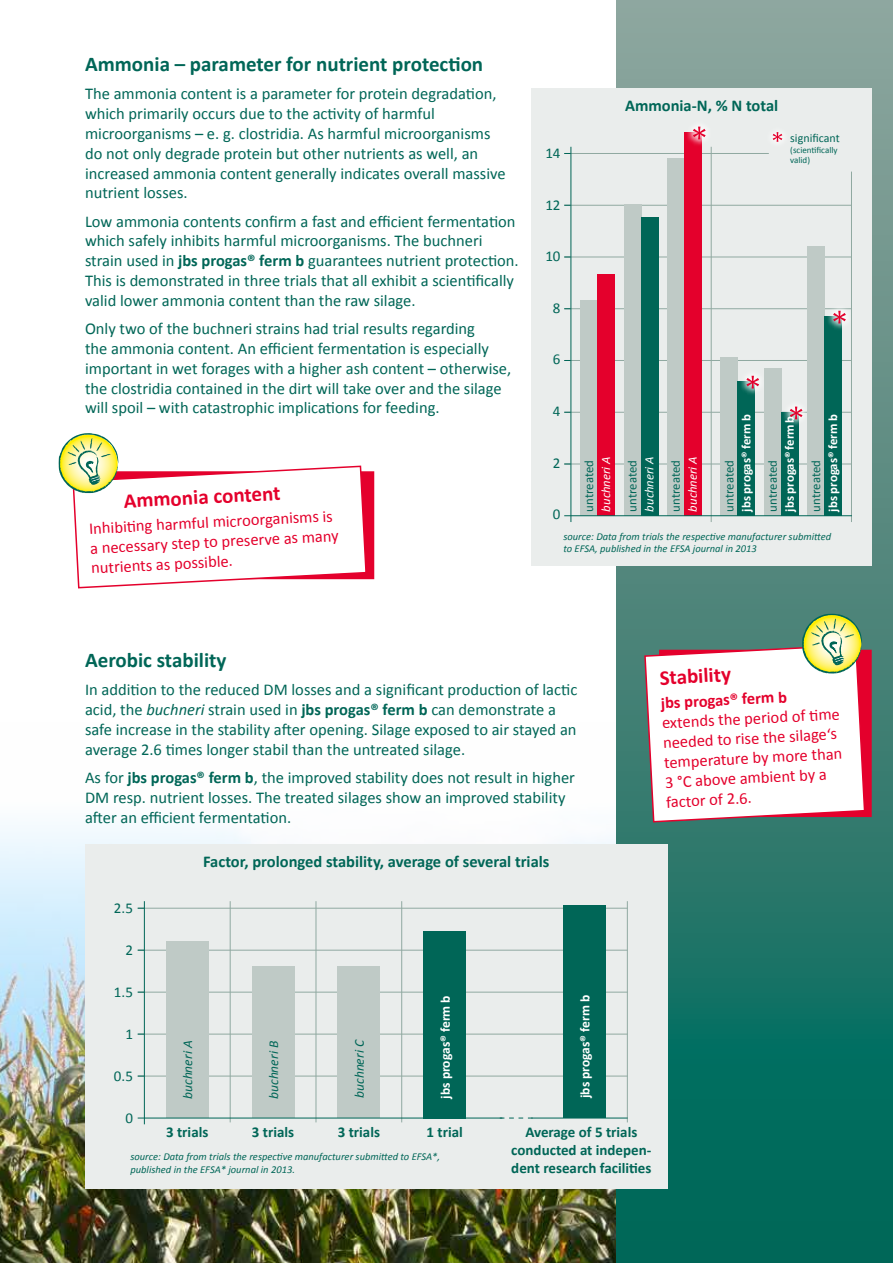
<style>
.page{position:relative;width:893px;height:1263px;background:#fff}
.page>*{position:absolute;margin:0;border:0;box-sizing:border-box;transform-origin:0 0}
.t1{font:700 21px "Calibri";color:#006657}
.t2{font:700 21px "Calibri";color:#e4002c}
.t3{font:16.5px/19.8px "Calibri";color:#006657}
.t4{font:16.5px/19.8px "Calibri";color:#e4002c}
.t5{font:700 16.5px "Calibri";color:#006657}
.t6{font:700 16.5px "Calibri";color:#e4002c}
.t7{font:700 15px/18px "Calibri";color:#006657;text-align:center}
.t8{font:15px "Calibri";color:#006657}
.t9{font:700 13.5px "Calibri";color:#fff}
.t10{font:italic 13.5px "Calibri";color:#006657}
.t11{font:12.75px "Calibri";letter-spacing:-.005em;color:#006657}
.t12{font:700 12.75px "Calibri";color:#fff}
.t13{font:italic 12.75px "Calibri";color:#fff}
.t14{font:12px "Calibri";color:#006657}
.t15{font:italic 10.5px/12.6px "Calibri";color:#006657}
.t16{font:9px/10.8px "Calibri";color:#006657}
.s1{font-weight:700}
.s2{font-style:italic}
</style>
<div class="page">
<img style="left:0;top:723px;width:617px;height:540px">
<svg style="left:617px;top:0;width:276px;height:1263px;background:#2f7c70"></svg>
<div style="left:659px;top:650px;width:213px;height:167px;background:#e4002c;border:2px solid #e4002c"></div>
<svg style="left:643px;top:613px;width:223px;height:210px;background:#dad9d3"></svg>
<div style="left:85px;top:471px;width:289px;height:108px;background:#e4002c"></div>
<svg style="left:58px;top:433px;width:310px;height:156px"></svg>
<div style="left:531px;top:88px;width:341px;height:478px;background:#eaedec"></div>
<hr style="left:564px;top:153px;width:205px;height:1px;background:#90a9a1">
<hr style="left:564px;top:205px;width:288px;height:1px;background:#90a9a1">
<hr style="left:564px;top:257px;width:288px;height:1px;background:#90a9a1">
<hr style="left:564px;top:308px;width:288px;height:1px;background:#90a9a1">
<hr style="left:564px;top:360px;width:288px;height:1px;background:#90a9a1">
<hr style="left:564px;top:412px;width:288px;height:1px;background:#90a9a1">
<hr style="left:564px;top:464px;width:288px;height:1px;background:#90a9a1">
<svg style="left:773px;top:132px;width:9px;height:10px"></svg>
<div style="left:581px;top:300px;width:17px;height:216px;background:#bfcac6"></div>
<div style="left:598px;top:275px;width:17px;height:241px;background:#e4002c"></div>
<div style="left:624px;top:205px;width:17px;height:311px;background:#bfcac6"></div>
<div style="left:641px;top:217px;width:17px;height:299px;background:#006657"></div>
<div style="left:667px;top:158px;width:17px;height:358px;background:#bfcac6"></div>
<div style="left:684px;top:132px;width:17px;height:384px;background:#e4002c"></div>
<div style="left:686px;top:119px;width:27px;height:28px;background:#fff;opacity:.75"></div>
<svg style="left:693px;top:127px;width:13px;height:12px"></svg>
<div style="left:721px;top:358px;width:17px;height:158px;background:#bfcac6"></div>
<div style="left:738px;top:381px;width:17px;height:135px;background:#006657"></div>
<div style="left:739px;top:368px;width:28px;height:28px;background:#fff;opacity:.75"></div>
<svg style="left:746px;top:376px;width:13px;height:12px"></svg>
<div style="left:764px;top:368px;width:17px;height:148px;background:#bfcac6"></div>
<div style="left:781px;top:412px;width:17px;height:104px;background:#006657"></div>
<div style="left:783px;top:399px;width:27px;height:28px;background:#fff;opacity:.75"></div>
<svg style="left:790px;top:407px;width:12px;height:12px"></svg>
<div style="left:808px;top:246px;width:17px;height:270px;background:#bfcac6"></div>
<div style="left:825px;top:316px;width:17px;height:200px;background:#006657"></div>
<div style="left:826px;top:303px;width:27px;height:28px;background:#fff;opacity:.75"></div>
<svg style="left:833px;top:311px;width:13px;height:12px"></svg>
<hr style="left:851px;top:172px;width:1px;height:350px;background:#90a9a1">
<hr style="left:711px;top:147px;width:1px;height:375px;background:#90a9a1">
<hr style="left:571px;top:147px;width:1px;height:375px;background:#006657">
<hr style="left:564px;top:515px;width:288px;height:1px;background:#006657">
<div style="left:85px;top:844px;width:583px;height:344px;background:#eaedec"></div>
<hr style="left:138px;top:908px;width:490px;height:1px;background:#90a9a1">
<hr style="left:138px;top:950px;width:490px;height:1px;background:#90a9a1">
<hr style="left:138px;top:992px;width:490px;height:1px;background:#90a9a1">
<hr style="left:138px;top:1034px;width:490px;height:1px;background:#90a9a1">
<hr style="left:138px;top:1076px;width:490px;height:1px;background:#90a9a1">
<hr style="left:230px;top:901px;width:1px;height:221px;background:#90a9a1">
<hr style="left:316px;top:901px;width:1px;height:221px;background:#90a9a1">
<hr style="left:401px;top:901px;width:1px;height:221px;background:#90a9a1">
<hr style="left:627px;top:901px;width:1px;height:221px;background:#90a9a1">
<div style="left:423px;top:931px;width:43px;height:187px;background:#006657"></div>
<div style="left:563px;top:905px;width:43px;height:213px;background:#006657"></div>
<svg style="left:502px;top:1118px;width:29px;height:1px"></svg>
<div style="left:166px;top:941px;width:43px;height:177px;background:#bfcac6"></div>
<div style="left:252px;top:966px;width:42px;height:152px;background:#bfcac6"></div>
<div style="left:338px;top:966px;width:42px;height:152px;background:#bfcac6"></div>
<hr style="left:144px;top:901px;width:1px;height:223px;background:#006657">
<hr style="left:138px;top:1118px;width:364px;height:1px;background:#006657">
<hr style="left:531px;top:1118px;width:97px;height:1px;background:#006657">
<p class="t1" style="left:85px;top:51px;width:400px">Ammonia – parameter for nutrient protection</p>
<p class="t3" style="left:85px;top:84px;width:422px">The ammonia content is a parameter for protein degradation, which primarily occurs due to the activity of harmful microorganisms – e. g. clostridia. As harmful microorganisms do not only degrade protein but other nutrients as well, an increased ammonia content generally indicates overall massive nutrient losses.</p>
<p class="t3" style="left:85px;top:211px;width:435px">Low ammonia contents confirm a fast and efficient fermentation which safely inhibits harmful microorganisms. The buchneri strain used in <span class="s1">jbs progas® ferm b</span> guarantees nutrient protection.<br>This is demonstrated in three trials that all exhibit a scientifically valid lower ammonia content than the raw silage.</p>
<p class="t3" style="left:85px;top:319px;width:428px">Only two of the buchneri strains had trial results regarding<br>the ammonia content. An efficient fermentation is especially important in wet forages with a higher ash content – otherwise, the clostridia contained in the dirt will take over and the silage will spoil – with catastrophic implications for feeding.</p>
<p class="t2" style="left:123px;top:488px;width:158px;rotate:-3deg">Ammonia content</p>
<p class="t4" style="left:89px;top:519px;width:250px;rotate:-3deg">Inhibiti ng harmful microorganisms is a necessary step to preserve as many nutrients as possible.</p>
<p class="t8" style="left:545px;top:144px;width:17px">14</p>
<p class="t8" style="left:545px;top:195px;width:17px">12</p>
<p class="t8" style="left:545px;top:247px;width:17px">10</p>
<p class="t8" style="left:553px;top:298px;width:9px">8</p>
<p class="t8" style="left:553px;top:350px;width:9px">6</p>
<p class="t5" style="left:625px;top:95px;width:155px">Ammonia-N, % N total</p>
<p class="t14" style="left:790px;top:130px;width:51px">significant</p>
<p class="t16" style="left:790px;top:144px;width:49px">(scientifically valid)</p>
<p class="t8" style="left:553px;top:402px;width:9px">4</p>
<p class="t12" style="left:825px;top:511px;width:99px;rotate:-90deg">jbs progas® ferm b</p>
<p class="t15" style="left:563px;top:529px;width:269px">source: Data from trials the respective manufacturer submitted to EFSA, published in the EFSA journal in 2013</p>
<p class="t12" style="left:738px;top:511px;width:99px;rotate:-90deg">jbs progas® ferm b</p>
<p class="t12" style="left:781px;top:511px;width:97px;rotate:-90deg">jbs progas® ferm b</p>
<p class="t11" style="left:581px;top:511px;width:53px;rotate:-90deg">untreated</p>
<p class="t13" style="left:597px;top:511px;width:57px;rotate:-90deg">buchneri A</p>
<p class="t11" style="left:624px;top:511px;width:53px;rotate:-90deg">untreated</p>
<p class="t13" style="left:641px;top:511px;width:57px;rotate:-90deg">buchneri A</p>
<p class="t11" style="left:668px;top:511px;width:53px;rotate:-90deg">untreated</p>
<p class="t13" style="left:684px;top:511px;width:57px;rotate:-90deg">buchneri A</p>
<p class="t11" style="left:721px;top:511px;width:53px;rotate:-90deg">untreated</p>
<p class="t8" style="left:553px;top:453px;width:9px">2</p>
<p class="t11" style="left:765px;top:511px;width:53px;rotate:-90deg">untreated</p>
<p class="t11" style="left:808px;top:511px;width:53px;rotate:-90deg">untreated</p>
<p class="t8" style="left:553px;top:505px;width:9px">0</p>
<p class="t1" style="left:85px;top:646px;width:143px">Aerobic stability</p>
<p class="t3" style="left:85px;top:680px;width:494px">In addition to the reduced DM losses and a significant production of lactic acid, the <span class="s2">buchneri</span> strain used in <span class="s1">jbs progas® ferm b</span> can demonstrate a safe increase in the stability after opening. Silage exposed to air stayed an average 2.6 times longer stabil than the untreated silage.</p>
<p class="t3" style="left:85px;top:767px;width:491px">As for <span class="s1">jbs progas® ferm b</span>, the improved stability does not result in higher<br>DM resp. nutrient losses. The treated silages show an improved stability after an efficient fermentation.</p>
<p class="t5" style="left:203px;top:851px;width:348px">Factor, prolonged stability, average of several trials</p>
<p class="t2" style="left:659px;top:664px;width:73px;rotate:-3deg">Stability</p>
<p class="t6" style="left:660px;top:693px;width:128px;rotate:-3deg">jbs progas® ferm b</p>
<p class="t4" style="left:661px;top:713px;width:180px;rotate:-3deg">extends the period of ti me needed to rise the silage‘s temperature by more than<br>3 °C above ambient by a factor of 2.6.</p>
<p class="t8" style="left:114px;top:898px;width:20px">2.5</p>
<p class="t8" style="left:125px;top:940px;width:9px">2</p>
<p class="t8" style="left:114px;top:982px;width:20px">1.5</p>
<p class="t8" style="left:125px;top:1024px;width:9px">1</p>
<p class="t8" style="left:114px;top:1066px;width:20px">0.5</p>
<p class="t8" style="left:125px;top:1108px;width:9px">0</p>
<p class="t9" style="left:437px;top:1098px;width:105px;rotate:-90deg">jbs progas® ferm b</p>
<p class="t7" style="left:426px;top:1123px;width:38px">1 trial</p>
<p class="t15" style="left:130px;top:1150px;width:311px">source: Data from trials the respective manufacturer submitted to EFSA*, published in the EFSA* journal in 2013.</p>
<p class="t10" style="left:179px;top:1099px;width:60px;rotate:-90deg">buchneri A</p>
<p class="t10" style="left:264px;top:1099px;width:59px;rotate:-90deg">buchneri B</p>
<p class="t10" style="left:350px;top:1098px;width:60px;rotate:-90deg">buchneri C</p>
<p class="t7" style="left:166px;top:1123px;width:44px">3 trials</p>
<p class="t7" style="left:252px;top:1123px;width:44px">3 trials</p>
<p class="t7" style="left:338px;top:1123px;width:44px">3 trials</p>
<p class="t9" style="left:576px;top:1098px;width:105px;rotate:-90deg">jbs progas® ferm b</p>
<p class="t7" style="left:511px;top:1123px;width:142px">Average of 5 trials conducted at indepen&shy;dent research facilities</p>
</div>
